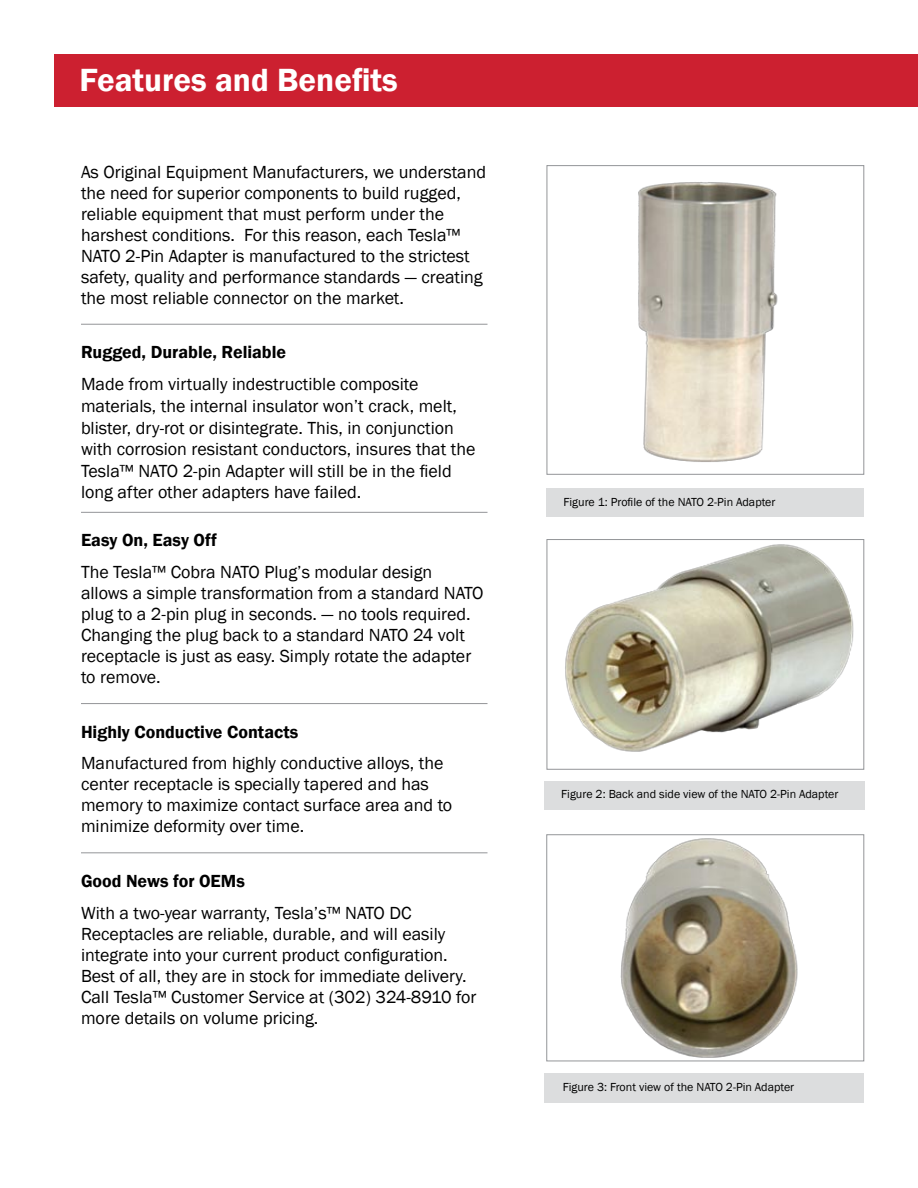
<style>
.page{position:relative;width:918px;height:1188px;background:#fff}
.page>*{position:absolute;margin:0;border:0;box-sizing:border-box;transform-origin:0 0}
.t1{font:600 33px "Franklin Gothic";color:#fff}
.t2{font:18px/21px "Franklin Gothic";color:#000}
.t3{font:600 18px "Franklin Gothic";color:#000}
.t4{font:12px "Franklin Gothic";color:#000}
</style>
<div class="page">
<img style="left:620px;top:838px;width:178px;height:220px">
<div style="left:547px;top:835px;width:317px;height:226px;border:1px solid #939598"></div>
<div style="left:544px;top:1073px;width:320px;height:29px;background:#dcddde"></div>
<div style="left:54px;top:54px;width:864px;height:53px;background:#cc2030"></div>
<div style="left:544px;top:781px;width:322px;height:29px;background:#dcddde"></div>
<div style="left:547px;top:488px;width:317px;height:29px;background:#dcddde"></div>
<img style="left:565px;top:544px;width:289px;height:208px">
<div style="left:547px;top:539px;width:317px;height:230px;border:1px solid #939598"></div>
<img style="left:638px;top:182px;width:140px;height:280px">
<div style="left:547px;top:165px;width:317px;height:309px;border:1px solid #939598"></div>
<hr style="left:81px;top:324px;width:407px;height:1px;background:#939598">
<hr style="left:81px;top:512px;width:407px;height:1px;background:#939598">
<hr style="left:81px;top:703px;width:407px;height:1px;background:#939598">
<hr style="left:81px;top:852px;width:407px;height:1px;background:#939598">
<h1 class="t1" style="left:80px;top:60px;width:320px">Features and Benefits</h1>
<p class="t2" style="left:81px;top:161px;width:407px">As Original Equipment Manufacturers, we understand the need for superior components to build rugged, reliable equipment that must perform under the harshest conditions. For this reason, each Tesla™ NATO 2-Pin Adapter is manufactured to the strictest safety, quality and performance standards — creating the most reliable connector on the market.</p>
<p class="t3" style="left:81px;top:341px;width:207px">Rugged, Durable, Reliable</p>
<p class="t2" style="left:81px;top:374px;width:396px;line-height:21.6px">Made from virtually indestructible composite materials, the internal insulator won’t crack, melt, blister, dry-rot or disintegrate. This, in conjunction with corrosion resistant conductors, insures that the Tesla™ NATO 2-pin Adapter will still be in the field long after other adapters have failed.</p>
<p class="t3" style="left:81px;top:529px;width:137px">Easy On, Easy Off</p>
<p class="t2" style="left:81px;top:562px;width:404px">The Tesla™ Cobra NATO Plug’s modular design allows a simple transformation from a standard NATO plug to a 2-pin plug in seconds. — no tools required.<br>Changing the plug back to a standard NATO 24 volt receptacle is just as easy. Simply rotate the adapter to remove.</p>
<p class="t3" style="left:81px;top:721px;width:219px">Highly Conductive Contacts</p>
<p class="t2" style="left:81px;top:753px;width:373px">Manufactured from highly conductive alloys, the center receptacle is specially tapered and has memory to maximize contact surface area and to minimize deformity over time.</p>
<p class="t3" style="left:81px;top:870px;width:165px">Good News for OEMs</p>
<p class="t2" style="left:81px;top:902px;width:397px">With a two-year warranty, Tesla’s™ NATO DC Receptacles are reliable, durable, and will easily integrate into your current product configuration.<br>Best of all, they are in stock for immediate delivery.<br>Call Tesla™ Customer Service at (302) 324-8910 for more details on volume pricing.</p>
<p class="t4" style="left:563px;top:495px;width:213px">Figure 1: Profile of the NATO 2-Pin Adapter</p>
<p class="t4" style="left:561px;top:787px;width:279px">Figure 2: Back and side view of the NATO 2-Pin Adapter</p>
<p class="t4" style="left:563px;top:1080px;width:233px">Figure 3: Front view of the NATO 2-Pin Adapter</p>
</div>
